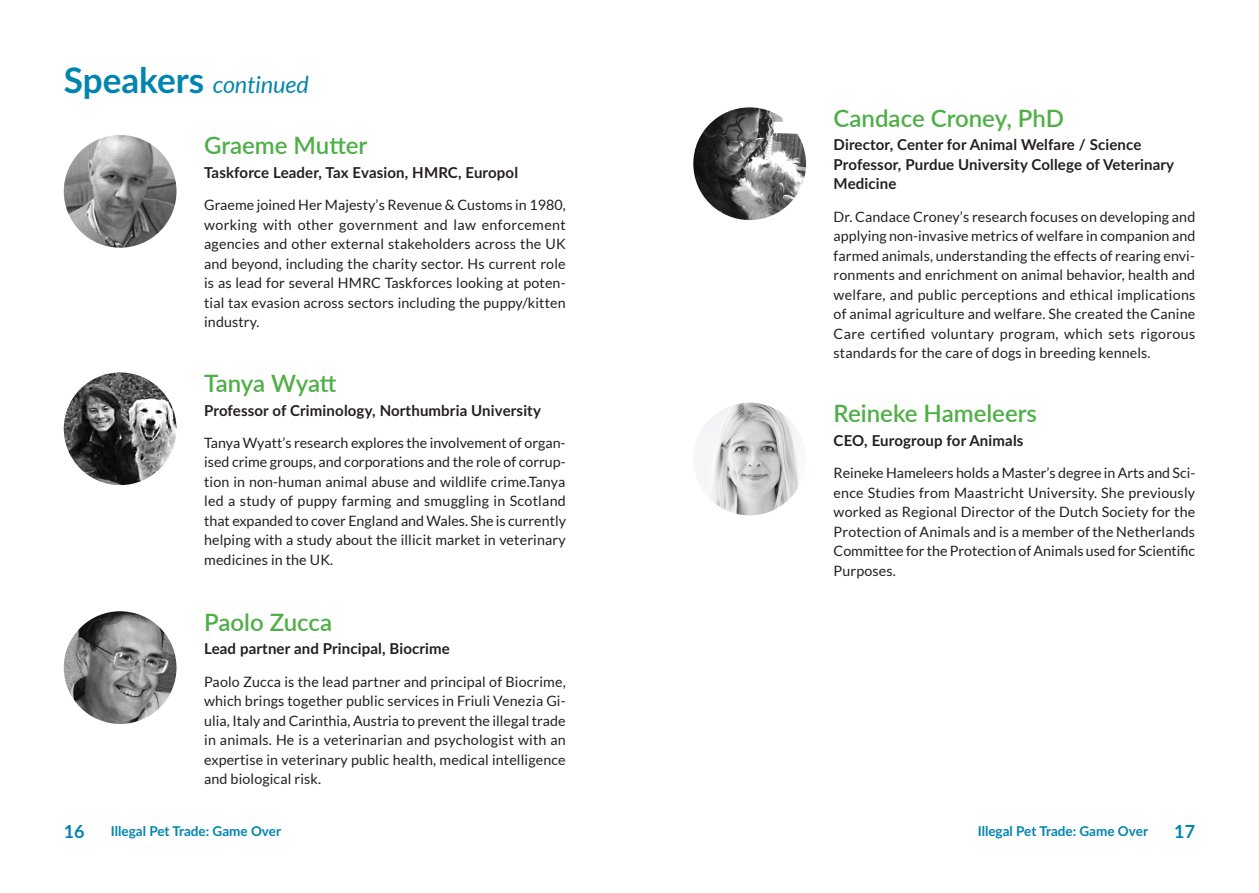
<style>
.page{position:relative;width:1259px;height:893px;background:#fff}
.page>*{position:absolute;margin:0;border:0;box-sizing:border-box;transform-origin:0 0}
.t1{font:600 24px "Lato";color:#4faf47}
.t2{font:italic 23.4px "Lato";color:#0085b0}
.t3{font:700 18px "Lato";color:#0085b0}
.t4{font:700 15px/19.5px "Lato";letter-spacing:.01em;color:#231f20}
.t5{font:14.25px/19.5px "Lato";letter-spacing:.01em;color:#231f20;text-align:justify}
.t6{font:700 13.5px "Lato";color:#0085b0}
.s1{font-weight:700;font-style:normal;font-size:35.1px}
</style>
<div class="page">
<img style="left:64px;top:611px;width:112px;height:113px;border-radius:56px">
<img style="left:64px;top:372px;width:112px;height:113px;border-radius:56px">
<img style="left:693px;top:107px;width:113px;height:113px;border-radius:56px">
<img style="left:693px;top:403px;width:113px;height:112px;border-radius:56px">
<img style="left:64px;top:135px;width:112px;height:113px;border-radius:56px">
<h2 class="t2" style="left:64px;top:72px;width:246px"><span class="s1">Speakers</span> continued</h2>
<h1 class="t1" style="left:204px;top:128px;width:165px">Graeme Mutter</h1>
<p class="t4" style="left:204px;top:162px;width:315px">Taskforce Leader, Tax Evasion, HMRC, Europol</p>
<p class="t5" style="left:204px;top:195px;width:363px">Graeme joined Her Majesty’s Revenue &amp; Customs in 1980, working with other government and law enforcement agencies and other external stakeholders across the UK and beyond, including the charity sector. Hs current role is as lead for several HMRC Taskforces looking at poten&shy;tial tax evasion across sectors including the puppy/kitten industry.</p>
<h1 class="t1" style="left:204px;top:366px;width:134px">Tanya Wyatt</h1>
<p class="t4" style="left:204px;top:400px;width:338px">Professor of Criminology, Northumbria University</p>
<p class="t5" style="left:204px;top:433px;width:363px">Tanya Wyatt’s research explores the involvement of organ&shy;ised crime groups, and corporations and the role of corrup&shy;tion in non-human animal abuse and wildlife crime.Tanya led a study of puppy farming and smuggling in Scotland that expanded to cover England and Wales. She is currently helping with a study about the illicit market in veterinary medicines in the UK.</p>
<h1 class="t1" style="left:204px;top:604px;width:129px">Paolo Zucca</h1>
<p class="t4" style="left:204px;top:638px;width:247px">Lead partner and Principal, Biocrime</p>
<p class="t5" style="left:204px;top:672px;width:363px">Paolo Zucca is the lead partner and principal of Biocrime, which brings together public services in Friuli Venezia Gi&shy;ulia, Italy and Carinthia, Austria to prevent the illegal trade in animals. He is a veterinarian and psychologist with an expertise in veterinary public health, medical intelligence and biological risk.</p>
<h1 class="t1" style="left:833px;top:101px;width:232px">Candace Croney, PhD</h1>
<p class="t4" style="left:833px;top:135px;width:342px">Director, Center for Animal Welfare / Science<br>Professor, Purdue University College of Veterinary<br>Medicine</p>
<p class="t5" style="left:833px;top:207px;width:363px">Dr. Candace Croney’s research focuses on developing and applying non-invasive metrics of welfare in companion and farmed animals, understanding the effects of rearing envi&shy;ronments and enrichment on animal behavior, health and welfare, and public perceptions and ethical implications of animal agriculture and welfare. She created the Canine Care certified voluntary program, which sets rigorous standards for the care of dogs in breeding kennels.</p>
<h1 class="t1" style="left:833px;top:396px;width:205px">Reineke Hameleers</h1>
<p class="t4" style="left:833px;top:430px;width:191px">CEO, Eurogroup for Animals</p>
<p class="t5" style="left:833px;top:463px;width:363px">Reineke Hameleers holds a Master’s degree in Arts and Sci&shy;ence Studies from Maastricht University. She previously worked as Regional Director of the Dutch Society for the Protection of Animals and is a member of the Netherlands Committee for the Protection of Animals used for Scientific Purposes.</p>
<p class="t3" style="left:64px;top:819px;width:22px">16</p>
<p class="t6" style="left:111px;top:821px;width:172px">Illegal Pet Trade: Game Over</p>
<p class="t6" style="left:978px;top:821px;width:172px">Illegal Pet Trade: Game Over</p>
<p class="t3" style="left:1174px;top:819px;width:22px">17</p>
</div>
